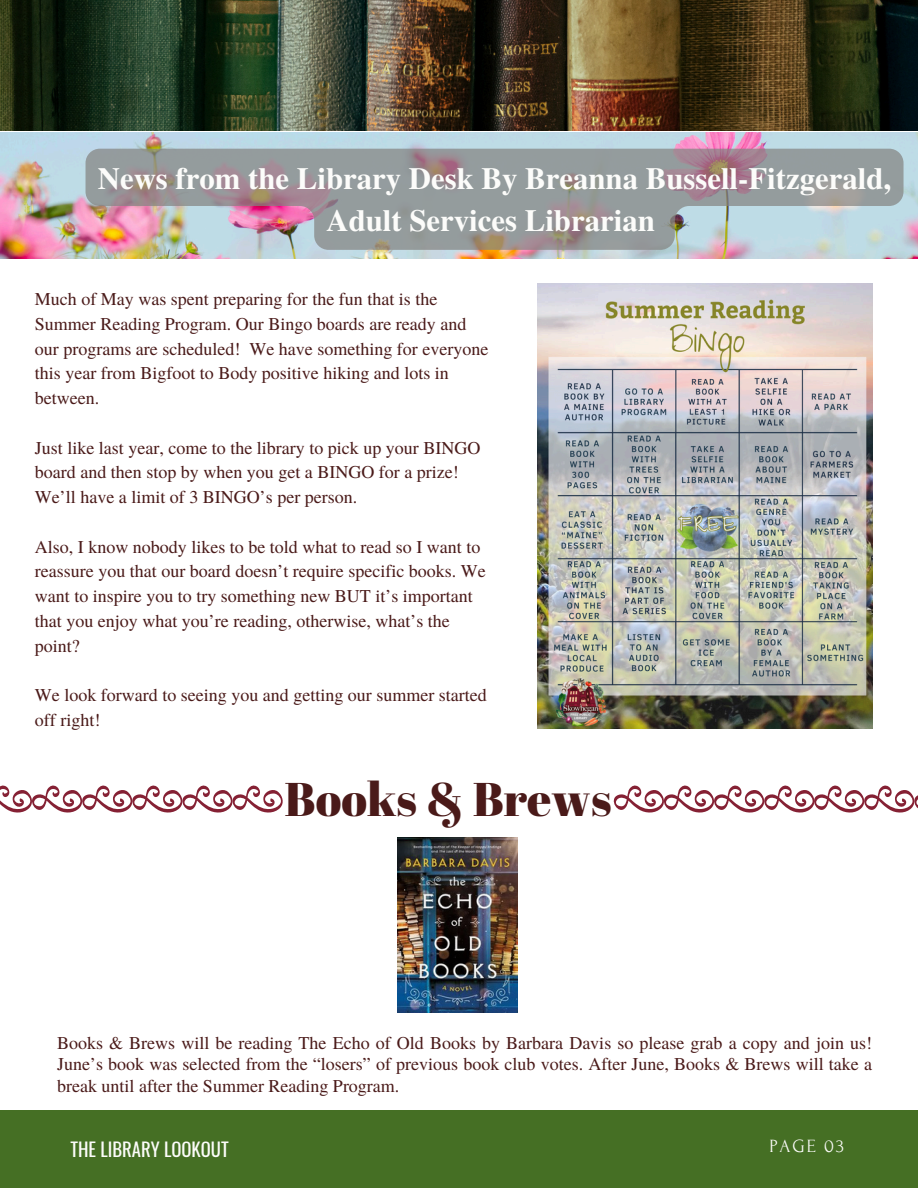
<style>
.page{position:relative;width:918px;height:1188px;background:#fff}
.page>*{position:absolute;margin:0;border:0;box-sizing:border-box;transform-origin:0 0}
.t1{font:47.25px "Abril Fatface";color:#4a1a19}
.t2{font:700 30.75px/42.8px "Te X Gyre Termes";color:#fcfcfa;text-align:center}
.t3{font:18.75px "Oswald";color:#fcfcfa}
.t4{font:18.75px "Forum";letter-spacing:.1em;color:#fcfcfa}
.t5{font:18px/24.8px "Te X Gyre Termes";color:#4a1a19}
</style>
<div class="page">
<div style="left:0;top:1110px;width:918px;height:78px;background:#456f24"></div>
<img style="left:0;top:0;width:918px;height:258px">
<img style="left:398px;top:838px;width:119px;height:174px">
<svg style="left:614px;top:786px;width:304px;height:27px"></svg>
<svg style="left:0;top:786px;width:282px;height:27px"></svg>
<img style="left:538px;top:283px;width:334px;height:446px">
<svg style="left:86px;top:149px;width:818px;height:101px;background:#a2a0a4"></svg>
<p class="t2" style="left:98px;top:155px;width:795px">News from the Library Desk By Breanna Bussell-Fitzgerald,<br>Adult Services Librarian</p>
<p class="t5" style="left:35px;top:286px;width:455px">Much of May was spent preparing for the fun that is the Summer Reading Program. Our Bingo boards are ready and our programs are scheduled! We have something for everyone this year from Bigfoot to Body positive hiking and lots in between.</p>
<p class="t5" style="left:35px;top:434px;width:447px">Just like last year, come to the library to pick up your BINGO board and then stop by when you get a BINGO for a prize!<br>We’ll have a limit of 3 BINGO’s per person.</p>
<p class="t5" style="left:35px;top:533px;width:452px">Also, I know nobody likes to be told what to read so I want to reassure you that our board doesn’t require specific books. We want to inspire you to try something new BUT it’s important that you enjoy what you’re reading, otherwise, what’s the point?</p>
<h1 class="t5" style="left:35px;top:682px;width:453px">We look forward to seeing you and getting our summer started off right!</h1>
<p class="t1" style="left:285px;top:766px;width:328px">Books &amp; Brews</p>
<p class="t5" style="left:57px;top:1031px;width:817px;line-height:21.3px;text-align:justify">Books &amp; Brews will be reading The Echo of Old Books by Barbara Davis so please grab a copy and join us!<br>June’s book was selected from the “losers” of previous book club votes. After June, Books &amp; Brews will take a break until after the Summer Reading Program.</p>
<p class="t3" style="left:70px;top:1135px;width:160px">THE LIBRARY LOOKOUT</p>
<p class="t4" style="left:769px;top:1136px;width:76px">PAGE 03</p>
</div>
